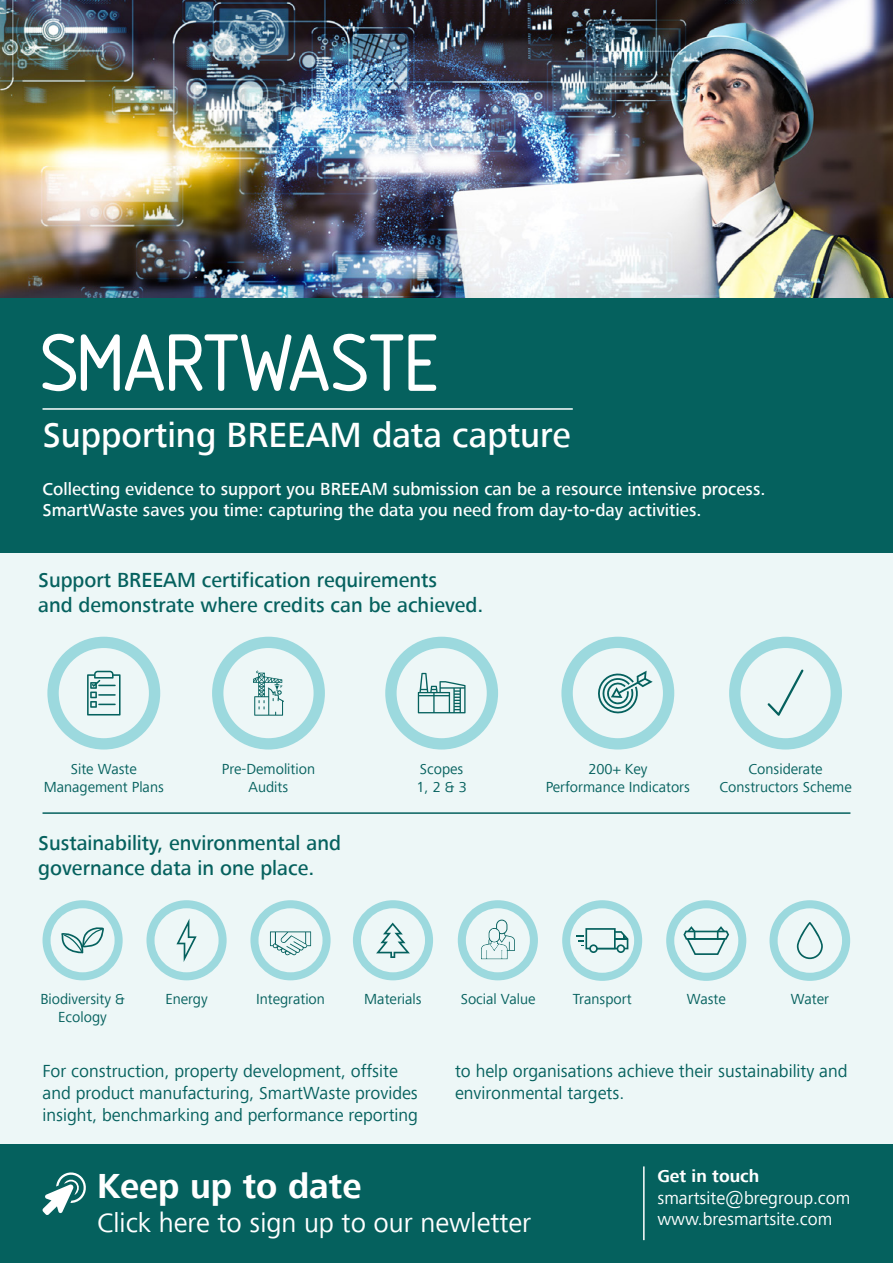
<style>
.page{position:relative;width:893px;height:1263px;background:#fff}
.page>*{position:absolute;margin:0;border:0;box-sizing:border-box;transform-origin:0 0}
.t1{font:500 36px "Frutiger Next W01";color:#fff}
.t2{font:700 35.85px "Frutiger Next W01";color:#fff}
.t3{font:27.9px "Frutiger Next W01";color:#fff}
.t4{font:500 21px/25.2px "Frutiger Next W01";color:#05615e}
.t5{font:18px/21.6px "Frutiger Next W01";color:#05615e}
.t6{font:500 18px/21.6px "Frutiger Next W01";color:#fff}
.t7{font:18px/21.6px "Frutiger Next W01";color:#fff}
.t8{font:700 18px "Frutiger Next W01";color:#fff}
.t9{font:15px/18px "Frutiger Next W01";color:#05615e;text-align:center}
</style>
<div class="page">
<div style="left:0;top:1143px;width:893px;height:120px;background:#05615e"></div>
<img style="left:0;top:0;width:893px;height:298px">
<div style="left:0;top:529px;width:893px;height:614px;background:#edf7f7"></div>
<div style="left:0;top:298px;width:893px;height:254px;background:#05615e"></div>
<svg style="left:43px;top:334px;width:393px;height:57px"></svg>
<hr style="left:43px;top:408px;width:530px;height:2px;background:#fff">
<svg style="left:47px;top:637px;width:113px;height:112px"></svg>
<svg style="left:212px;top:637px;width:113px;height:112px"></svg>
<svg style="left:385px;top:637px;width:113px;height:112px"></svg>
<svg style="left:561px;top:637px;width:113px;height:112px"></svg>
<svg style="left:729px;top:637px;width:113px;height:112px"></svg>
<hr style="left:43px;top:812px;width:807px;height:2px;background:#05615e">
<svg style="left:43px;top:900px;width:80px;height:80px"></svg>
<svg style="left:146px;top:900px;width:81px;height:80px"></svg>
<svg style="left:250px;top:900px;width:81px;height:80px"></svg>
<svg style="left:353px;top:900px;width:80px;height:80px"></svg>
<svg style="left:458px;top:900px;width:80px;height:80px"></svg>
<svg style="left:562px;top:900px;width:80px;height:81px"></svg>
<svg style="left:666px;top:900px;width:80px;height:81px"></svg>
<svg style="left:769px;top:900px;width:81px;height:81px"></svg>
<hr style="left:643px;top:1166px;width:2px;height:74px;background:#fff">
<svg style="left:42px;top:1172px;width:44px;height:43px"></svg>
<h1 class="t1" style="left:43px;top:415px;width:530px">Supporting BREEAM data capture</h1>
<p class="t6" style="left:43px;top:478px;width:724px">Collecting evidence to support you BREEAM submission can be a resource intensive process.<br>SmartWaste saves you time: capturing the data you need from day-to-day activities.</p>
<p class="t4" style="left:38px;top:567px;width:447px">Support BREEAM certification requirements<br>and demonstrate where credits can be achieved.</p>
<p class="t9" style="left:44px;top:760px;width:122px">Site Waste<br>Management Plans</p>
<p class="t9" style="left:222px;top:760px;width:95px">Pre-Demolition<br>Audits</p>
<p class="t9" style="left:416px;top:760px;width:52px;text-align:left">Scopes<br>1, 2 &amp; 3</p>
<p class="t9" style="left:546px;top:760px;width:146px">200+ Key<br>Performance Indicators</p>
<p class="t4" style="left:38px;top:830px;width:304px">Sustainability, environmental and governance data in one place.</p>
<p class="t9" style="left:719px;top:760px;width:134px">Considerate<br>Constructors Scheme</p>
<p class="t9" style="left:165px;top:990px;width:44px">Energy</p>
<p class="t9" style="left:364px;top:990px;width:59px">Materials</p>
<p class="t9" style="left:461px;top:990px;width:76px">Social Value</p>
<p class="t9" style="left:573px;top:990px;width:60px">Transport</p>
<p class="t9" style="left:687px;top:990px;width:41px">Waste</p>
<p class="t9" style="left:791px;top:990px;width:40px">Water</p>
<p class="t9" style="left:40px;top:990px;width:86px">Biodiversity &amp;<br>Ecology</p>
<p class="t9" style="left:256px;top:990px;width:70px">Integration</p>
<p class="t5" style="left:43px;top:1061px;width:377px">For construction, property development, offsite and product manufacturing, SmartWaste provides insight, benchmarking and performance reporting</p>
<p class="t5" style="left:455px;top:1061px;width:394px">to help organisations achieve their sustainability and environmental targets.</p>
<h2 class="t2" style="left:97px;top:1166px;width:266px">Keep up to date</h2>
<h3 class="t3" style="left:97px;top:1207px;width:436px">Click here to sign up to our newletter</h3>
<p class="t8" style="left:657px;top:1166px;width:103px">Get in touch</p>
<p class="t7" style="left:657px;top:1187px;width:195px">smartsite@bregroup.com www.bresmartsite.com</p>
</div>
